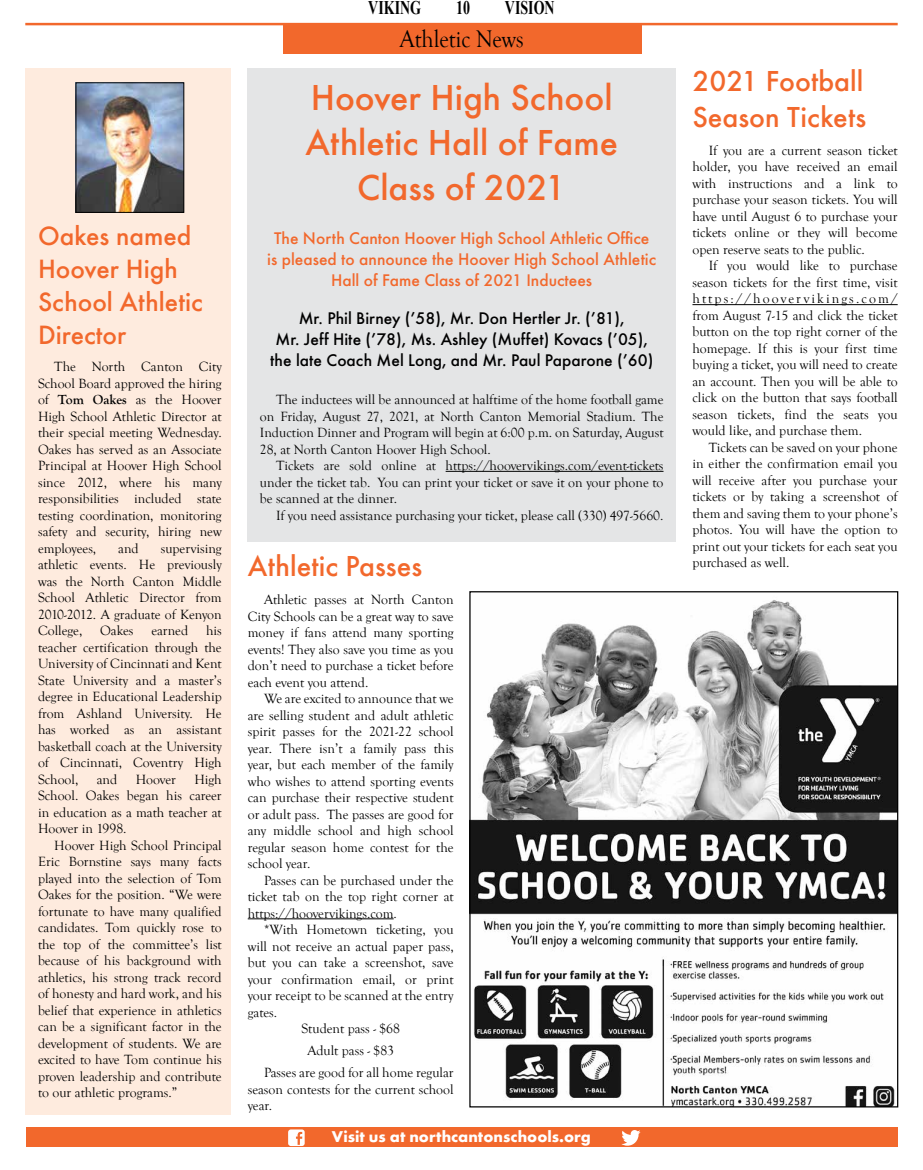
<style>
.page{position:relative;width:923px;height:1170px;background:#fff}
.page>*{position:absolute;margin:0;border:0;box-sizing:border-box;transform-origin:0 0}
.t1{font:500 37.5px/45px "Futura T";color:#f2682c;text-align:center}
.t2{font:500 30px/36px "Futura T";color:#f2682c}
.t3{font:500 27.5px/33px "Futura T";color:#f2682c}
.t4{font:24.75px "Goudy Old Style T";color:#000;scale:.91 1}
.t5{font:700 19.25px "Times New Roman";color:#000;scale:.73 1}
.t6{font:500 17.5px/21px "Futura T";color:#000;text-align:center}
.t7{font:500 17.5px/21px "Futura T";color:#f2682c;text-align:center}
.t8{font:700 16.25px "Futura T";color:#fff}
.t9{font:13.75px/16.5px "Goudy Old Style T";color:#000;text-align:justify}
.s1{font-weight:700}
</style>
<div class="page">
<hr style="left:25px;top:23px;width:872px;height:2px;background:#f2682c">
<div style="left:283px;top:24px;width:358px;height:30px;background:#f2682c"></div>
<div style="left:26px;top:1128px;width:871px;height:19px;background:#f2682c"></div>
<svg style="left:621px;top:1130px;width:19px;height:16px"></svg>
<img style="left:288px;top:1129px;width:17px;height:17px">
<div style="left:248px;top:69px;width:427px;height:473px;background:#e4e5e6"></div>
<div style="left:25px;top:68px;width:205px;height:1046px;background:#feebde"></div>
<hr style="left:692px;top:304px;width:205px;height:1px;background:#000">
<hr style="left:445px;top:471px;width:218px;height:1px;background:#000">
<img style="left:77px;top:84px;width:105px;height:127px">
<div style="left:75px;top:82px;width:109px;height:131px;border:1px solid #000"></div>
<img style="left:471px;top:600px;width:425px;height:506px">
<hr style="left:248px;top:919px;width:145px;height:1px;background:#000">
<h3 class="t3" style="left:38px;top:219px;width:166px">Oakes named<br>Hoover High<br>School Athletic<br>Director</h3>
<p class="t9" style="left:38px;top:359px;width:185px;text-indent:16px">The North Canton City School Board approved the hiring of <span class="s1">Tom Oakes</span> as the Hoover High School Athletic Director at their special meeting Wednesday.<br>Oakes has served as an Associate Principal at Hoover High School since 2012, where his many responsibilities included state testing coordination, monitoring safety and security, hiring new employees,</p>
<p class="t9" style="left:118px;top:540px;width:22px">and</p>
<p class="t9" style="left:38px;top:540px;width:185px;text-indent:123px">supervising athletic events. He previously was the North Canton Middle School Athletic Director from 2010-2012. A graduate of Kenyon College,</p>
<p class="t9" style="left:100px;top:623px;width:35px">Oakes</p>
<p class="t9" style="left:151px;top:623px;width:38px">earned</p>
<p class="t9" style="left:38px;top:623px;width:185px;text-indent:168px">his teacher certification through the University of Cincinnati and Kent State University and a master’s degree in Educational Leadership from Ashland University. He has worked as an assistant basketball coach at the University of Cincinnati, Coventry High School,</p>
<p class="t9" style="left:97px;top:771px;width:22px">and</p>
<p class="t9" style="left:136px;top:771px;width:42px">Hoover</p>
<p class="t9" style="left:38px;top:771px;width:185px;text-indent:156px">High School. Oakes began his career in education as a math teacher at Hoover in 1998.</p>
<p class="t9" style="left:38px;top:837px;width:185px;text-indent:16px">Hoover High School Principal Eric Bornstine says many facts played into the selection of Tom Oakes for the position. “We were fortunate to have many qualified candidates. Tom quickly rose to the top of the committee’s list because of his background with athletics, his strong track record of honesty and hard work, and his belief that experience in athletics can be a significant factor in the development of students. We are excited to have Tom continue his proven leadership and contribute to our athletic programs.”</p>
<h3 class="t5" style="left:368px;top:-6px;width:74px">VIKING</h3>
<h3 class="t5" style="left:456px;top:-6px;width:21px">10</h3>
<h3 class="t5" style="left:505px;top:-6px;width:70px">VISION</h3>
<h3 class="t4" style="left:400px;top:26px;width:137px">Athletic News</h3>
<h1 class="t1" style="left:305px;top:75px;width:314px">Hoover High School<br>Athletic Hall of Fame<br>Class of 2021</h1>
<p class="t7" style="left:267px;top:227px;width:390px">The North Canton Hoover High School Athletic Office is pleased to announce the Hoover High School Athletic<br>Hall of Fame Class of 2021 Inductees</p>
<p class="t6" style="left:270px;top:307px;width:385px">Mr. Phil Birney (’58), Mr. Don Hertler Jr. (’81),<br>Mr. Jeff Hite (’78), Ms. Ashley (Muffet) Kovacs (’05), the late Coach Mel Long, and Mr. Paul Paparone (’60)</p>
<p class="t9" style="left:260px;top:392px;width:405px;text-indent:16px">The inductees will be announced at halftime of the home football game on Friday, August 27, 2021, at North Canton Memorial Stadium. The Induction Dinner and Program will begin at 6:00 p.m. on Saturday, August 28, at North Canton Hoover High School.</p>
<p class="t9" style="left:260px;top:458px;width:405px;text-indent:16px">Tickets are sold online at https://hoovervikings.com/event-tickets under the ticket tab. You can print your ticket or save it on your phone to be scanned at the dinner.</p>
<p class="t9" style="left:276px;top:507px;width:389px">If you need assistance purchasing your ticket, please call (330) 497-5660.</p>
<h2 class="t2" style="left:248px;top:548px;width:176px">Athletic Passes</h2>
<p class="t9" style="left:248px;top:592px;width:207px;text-indent:16px">Athletic passes at North Canton City Schools can be a great way to save money if fans attend many sporting events! They also save you time as you don’t need to purchase a ticket before each event you attend.</p>
<p class="t9" style="left:248px;top:691px;width:207px;text-indent:16px">We are excited to announce that we are selling student and adult athletic spirit passes for the 2021-22 school year. There isn’t a family pass this year, but each member of the family who wishes to attend sporting events can purchase their respective student or adult pass. The passes are good for any middle school and high school regular season home contest for the school year.</p>
<p class="t9" style="left:248px;top:872px;width:207px;text-indent:16px">Passes can be purchased under the ticket tab on the top right corner at https://hoovervikings.com.</p>
<p class="t9" style="left:264px;top:922px;width:191px">*With Hometown ticketing, you</p>
<p class="t9" style="left:248px;top:938px;width:207px">will not receive an actual paper pass,</p>
<p class="t9" style="left:248px;top:955px;width:207px">but you can take a screenshot, save</p>
<p class="t9" style="left:248px;top:971px;width:207px">your confirmation email, or print</p>
<p class="t9" style="left:248px;top:988px;width:207px">your receipt to be scanned at the entry</p>
<p class="t9" style="left:248px;top:1004px;width:31px">gates.</p>
<p class="t9" style="left:301px;top:1021px;width:100px">Student pass - $68</p>
<p class="t9" style="left:264px;top:1040px;width:191px;line-height:22.1px;text-indent:43px">Adult pass - $83<br>Passes are good for all home regular</p>
<p class="t9" style="left:248px;top:1082px;width:207px">season contests for the current school year.</p>
<p class="t8" style="left:332px;top:1127px;width:260px">Visit us at northcantonschools.org</p>
<h2 class="t2" style="left:692px;top:63px;width:175px">2021 Football<br>Season Tickets</h2>
<p class="t9" style="left:692px;top:142px;width:207px;text-indent:16px">If you are a current season ticket holder, you have received an email with instructions and a link to purchase your season tickets. You will have until August 6 to purchase your tickets online or they will become open reserve seats to the public.</p>
<p class="t9" style="left:692px;top:258px;width:207px;text-indent:16px">If you would like to purchase season tickets for the first time, visit https://hoovervikings.com/ from August 7-15 and click the ticket button on the top right corner of the homepage. If this is your first time buying a ticket, you will need to create an account. Then you will be able to click on the button that says football season tickets, find the seats you would like, and purchase them.</p>
<p class="t9" style="left:692px;top:439px;width:207px;text-indent:16px">Tickets can be saved on your phone in either the confirmation email you will receive after you purchase your tickets or by taking a screenshot of them and saving them to your phone’s photos. You will have the option to print out your tickets for each seat you purchased as well.</p>
</div>
